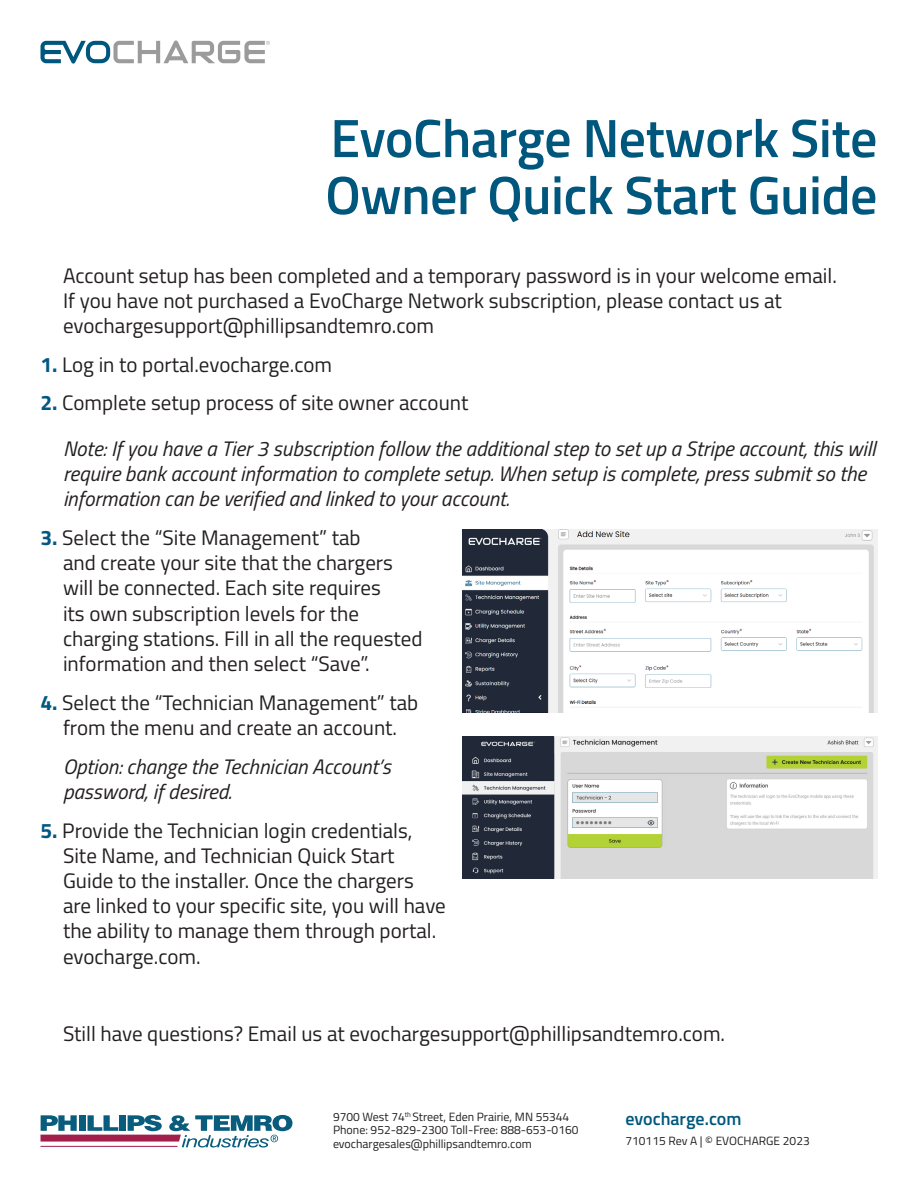
<style>
.page{position:relative;width:918px;height:1188px;background:#fff}
.page>*{position:absolute;margin:0;border:0;box-sizing:border-box;transform-origin:0 0}
.t1{font:600 54px/57px "Titillium";letter-spacing:-.01em;color:#00577d}
.t2{font:21px/25.2px "Titillium";color:#231f20}
.t3{font:italic 21px/25.2px "Titillium";color:#231f20}
.t4{font:600 18px "Titillium";color:#00577d}
.t5{font:12px/13.5px "Titillium";color:#231f20}
.s1{font-weight:700;color:#005883}
</style>
<div class="page">
<svg style="left:40px;top:41px;width:230px;height:23px"></svg>
<svg style="left:40px;top:1115px;width:252px;height:33px"></svg>
<hr style="left:40px;top:1146px;width:138px;height:1px;background:#a21e4b">
<img style="left:462px;top:530px;width:416px;height:182px">
<img style="left:462px;top:736px;width:416px;height:143px">
<p class="t1" style="left:325px;top:107px;width:554px">EvoCharge Network Site<br>Owner Quick Start Guide</p>
<p class="t2" style="left:63px;top:262px;width:775px">Account setup has been completed and a temporary password is in your welcome email.<br>If you have not purchased a EvoCharge Network subscription, please contact us at evochargesupport@phillipsandtemro.com</p>
<p class="t2" style="left:40px;top:351px;width:293px"><span class="s1">1.</span> Log in to portal.evocharge.com</p>
<p class="t2" style="left:40px;top:390px;width:429px"><span class="s1">2.</span> Complete setup process of site owner account</p>
<p class="t3" style="left:63px;top:435px;width:814px">Note: If you have a Tier 3 subscription follow the additional step to set up a Stripe account, this will require bank account information to complete setup. When setup is complete, press submit so the information can be verified and linked to your account.</p>
<p class="t2" style="left:63px;top:524px;width:361px;text-indent:-22px"><span class="s1">3.</span> Select the “Site Management” tab<br>and create your site that the chargers will be connected. Each site requires<br>its own subscription levels for the charging stations. Fill in all the requested information and then select “Save”.</p>
<p class="t2" style="left:40px;top:689px;width:379px;text-align:center"><span class="s1">4.</span> Select the “Technician Management” tab from the menu and create an account.</p>
<p class="t3" style="left:63px;top:753px;width:329px">Option: change the Technician Account’s password, if desired.</p>
<p class="t2" style="left:63px;top:817px;width:384px;text-indent:-22px"><span class="s1">5.</span> Provide the Technician login credentials, Site Name, and Technician Quick Start Guide to the installer. Once the chargers are linked to your specific site, you will have the ability to manage them through portal. evocharge.com.</p>
<p class="t2" style="left:63px;top:1020px;width:664px">Still have questions? Email us at evochargesupport@phillipsandtemro.com.</p>
<p class="t5" style="left:333px;top:1109px;width:247px">9700 West 74<sup>th</sup> Street, Eden Prairie, MN 55344<br>Phone: 952-829-2300 Toll-Free: 888-653-0160 evochargesales@phillipsandtemro.com</p>
<p class="t4" style="left:626px;top:1105px;width:117px">evocharge.com</p>
<p class="t5" style="left:626px;top:1133px;width:186px">710115 Rev A | © EVOCHARGE 2023</p>
</div>
